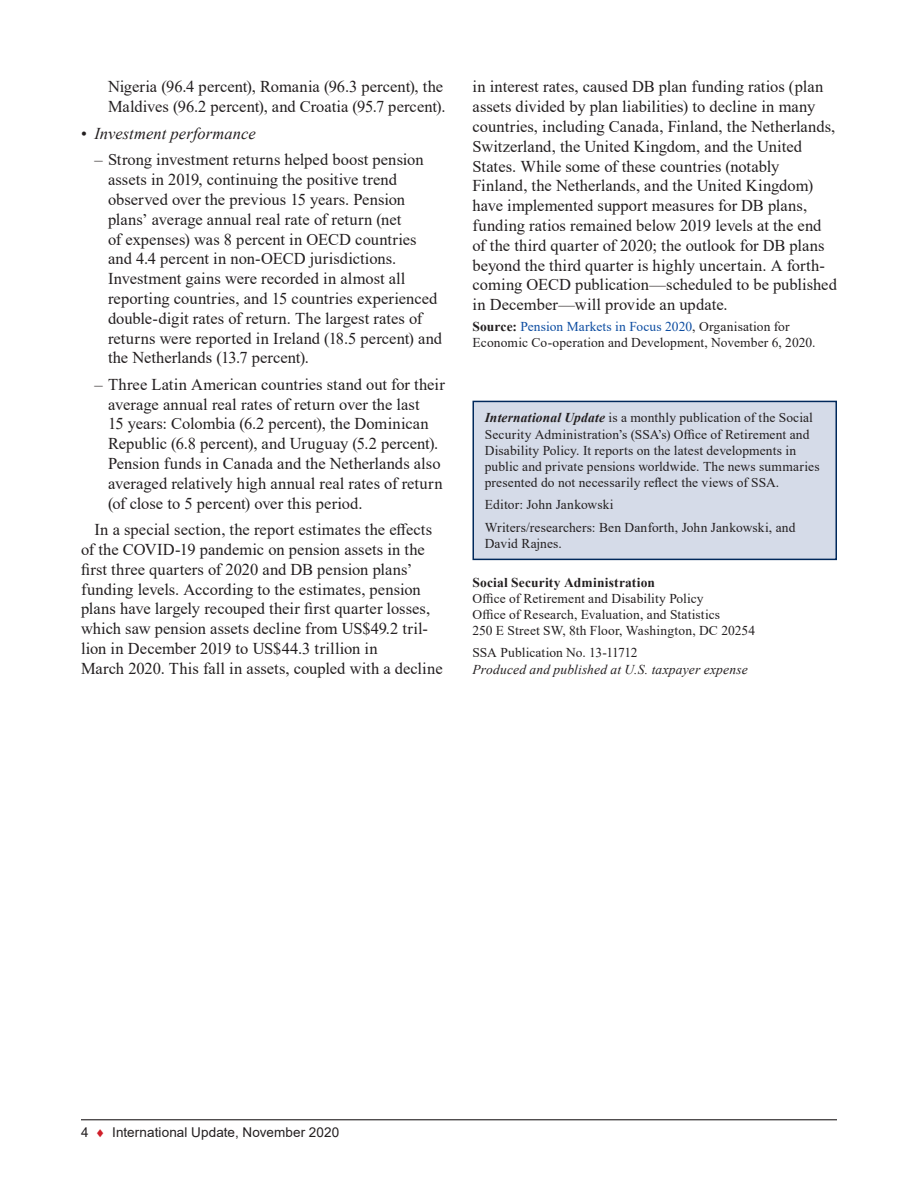
<style>
.page{position:relative;width:918px;height:1188px;background:#fff}
.page>*{position:absolute;margin:0;border:0;box-sizing:border-box;transform-origin:0 0}
.Para{font:16.5px/19.8px "Times New Roman";color:#231f20}
.t1{font:italic 16.5px "Times New Roman";letter-spacing:.005em;color:#231f20}
.Authors{font:13.5px/16.2px "Times New Roman";letter-spacing:.01em;color:#231f20}
.Source{font:13.5px/16.2px "Times New Roman";letter-spacing:.005em;color:#231f20}
.Authors-2{font:italic 13.5px/16.2px "Times New Roman";letter-spacing:.015em;color:#231f20}
.t2{font:13.5px "Arial";letter-spacing:.005em;color:#231f20}
.s1{font-style:normal}
.s2{font-weight:700}
.s3{color:#0d4da1}
.s4{font-weight:700;font-style:italic}
.s5{color:#d01e29}
</style>
<div class="page">
<hr style="left:81px;top:1119px;width:756px;height:1px;background:#231f20">
<div style="left:473px;top:401px;width:363px;height:158px;background:#d5dbe8"></div>
<div style="left:472px;top:401px;width:365px;height:159px;border:2px solid #00285b"></div>
<p class="Para" style="left:108px;top:76px;width:339px">Nigeria (96.4 percent), Romania (96.3 percent), the<br>Maldives (96.2 percent), and Croatia (95.7 percent).</p>
<p class="t1" style="left:81px;top:122px;width:176px"><span class="s1">•</span> Investment performance</p>
<p class="Para" style="left:108px;top:149px;width:336px;text-indent:-14px">– Strong investment returns helped boost pension assets in 2019, continuing the positive trend observed over the previous 15 years. Pension plans’ average annual real rate of return (net<br>of expenses) was 8 percent in OECD countries and 4.4 percent in non-OECD jurisdictions.<br>Investment gains were recorded in almost all reporting countries, and 15 countries experienced double-digit rates of return. The largest rates of returns were reported in Ireland (18.5 percent) and the Netherlands (13.7 percent).</p>
<p class="Para" style="left:108px;top:374px;width:338px;text-indent:-14px">– Three Latin American countries stand out for their average annual real rates of return over the last<br>15 years: Colombia (6.2 percent), the Dominican Republic (6.8 percent), and Uruguay (5.2 percent).<br>Pension funds in Canada and the Netherlands also averaged relatively high annual real rates of return (of close to 5 percent) over this period.</p>
<p class="Para" style="left:81px;top:519px;width:363px;text-indent:14px">In a special section, the report estimates the effects of the COVID-19 pandemic on pension assets in the first three quarters of 2020 and DB pension plans’ funding levels. According to the estimates, pension plans have largely recouped their first quarter losses, which saw pension assets decline from US$49.2 tril&shy;lion in December 2019 to US$44.3 trillion in<br>March 2020. This fall in assets, coupled with a decline</p>
<p class="Para" style="left:472px;top:76px;width:366px">in interest rates, caused DB plan funding ratios (plan assets divided by plan liabilities) to decline in many countries, including Canada, Finland, the Netherlands, Switzerland, the United Kingdom, and the United States. While some of these countries (notably Finland, the Netherlands, and the United Kingdom) have implemented support measures for DB plans, funding ratios remained below 2019 levels at the end of the third quarter of 2020; the outlook for DB plans beyond the third quarter is highly uncertain. A forth&shy;coming OECD publication—scheduled to be published in December—will provide an update.</p>
<p class="Source" style="left:472px;top:318px;width:345px"><span class="s2">Source:</span> <span class="s3">Pension Markets in Focus 2020</span>, Organisation for<br>Economic Co-operation and Development, November 6, 2020.</p>
<p class="Authors" style="left:485px;top:409px;width:336px"><span class="s4">International Update</span> is a monthly publication of the Social Security Administration’s (SSA’s) Office of Retirement and Disability Policy. It reports on the latest developments in public and private pensions worldwide. The news summaries presented do not necessarily reflect the views of SSA.</p>
<p class="Authors" style="left:485px;top:496px;width:130px">Editor: John Jankowski</p>
<p class="Authors" style="left:485px;top:519px;width:312px">Writers/researchers: Ben Danforth, John Jankowski, and<br>David Rajnes.</p>
<p class="Authors" style="left:472px;top:573px;width:284px"><span class="s2">Social Security Administration<br></span>Office of Retirement and Disability Policy<br>Office of Research, Evaluation, and Statistics<br>250 E Street SW, 8th Floor, Washington, DC 20254</p>
<p class="Authors-2" style="left:472px;top:644px;width:277px"><span class="s1">SSA Publication No. 13-11712<br></span>Produced and published at U.S. taxpayer expense</p>
<p class="t2" style="left:81px;top:1123px;width:260px">4 <span class="s5">♦</span> International Update, November 2020</p>
</div>
